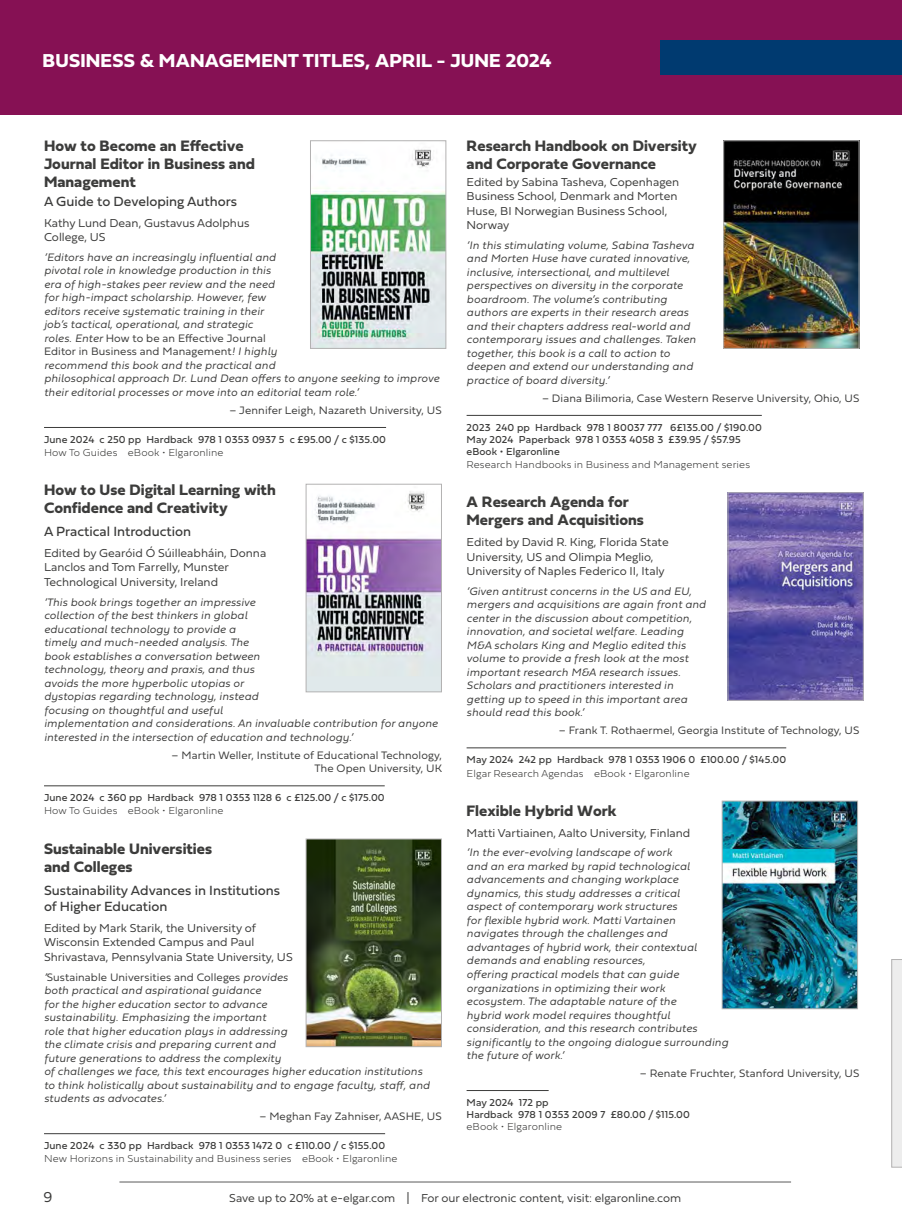
<style>
.page{position:relative;width:902px;height:1225px;background:#fff}
.page>*{position:absolute;margin:0;border:0;box-sizing:border-box;transform-origin:0 0}
.t1{font:700 19.5px "Fieldwork Hum";letter-spacing:.01em;color:#fff}
.t2{font:700 15.75px/18px "Fieldwork Hum";color:#3c3c3b}
.t3{font:15px "Fieldwork Hum Light";color:#3c3c3b}
.t4{font:13.8px/16.5px "Fieldwork Hum";color:#3c3c3b}
.t5{font:12px/14.4px "Fieldwork Hum Light";color:#3c3c3b}
.t6{font:italic 300 11.25px/13.5px "Fieldwork";letter-spacing:.01em;color:#3c3c3b}
.t7{font:11.25px/13.5px "Fieldwork Hum Light";letter-spacing:.01em;color:#3c3c3b}
.t8{font:10.5px/12px "Fieldwork Hum";letter-spacing:.01em;color:#3c3c3b}
.t9{font:100 10.5px "Fieldwork Hum";letter-spacing:.01em;color:#3c3c3b}
.s1{font-family:"Fieldwork";font-weight:300;font-style:italic}
.s2{font-size:18px}
</style>
<div class="page">
<hr style="left:119px;top:1181px;width:672px;height:1px;background:#3c3c3b">
<hr style="left:44px;top:427px;width:342px;height:1px;background:#3c3c3b">
<hr style="left:44px;top:785px;width:340px;height:1px;background:#3c3c3b">
<hr style="left:44px;top:1133px;width:341px;height:1px;background:#3c3c3b">
<hr style="left:466px;top:415px;width:295px;height:1px;background:#3c3c3b">
<hr style="left:466px;top:747px;width:320px;height:1px;background:#3c3c3b">
<hr style="left:466px;top:1090px;width:82px;height:1px;background:#3c3c3b">
<div style="left:0;top:0;width:901px;height:115px;background:#861154"></div>
<div style="left:660px;top:40px;width:241px;height:34px;background:#003a70"></div>
<img style="left:308px;top:491px;width:132px;height:199px">
<div style="left:306px;top:484px;width:136px;height:208px;border:1px solid #b3b2b2"></div>
<img style="left:725px;top:142px;width:132px;height:205px">
<div style="left:723px;top:140px;width:136px;height:209px;border:1px solid #b3b2b2"></div>
<img style="left:729px;top:494px;width:132px;height:205px">
<div style="left:727px;top:492px;width:136px;height:209px;border:1px solid #b3b2b2"></div>
<img style="left:312px;top:149px;width:132px;height:198px">
<div style="left:310px;top:140px;width:136px;height:209px;border:1px solid #b3b2b2"></div>
<img style="left:308px;top:840px;width:132px;height:205px">
<div style="left:306px;top:838px;width:136px;height:209px;border:1px solid #b3b2b2"></div>
<img style="left:723px;top:802px;width:132px;height:205px">
<div style="left:721px;top:800px;width:136px;height:209px;border:1px solid #b3b2b2"></div>
<svg style="left:891px;top:959px;width:10px;height:208px;background:#e6e6e6"></svg>
<h1 class="t1" style="left:43px;top:45px;width:510px">BUSINESS &amp; MANAGEMENT TITLES, APRIL - JUNE 2024</h1>
<h2 class="t2" style="left:44px;top:136px;width:212px">How to Become an Effective<br>Journal Editor in Business and<br>Management</h2>
<p class="t4" style="left:44px;top:192px;width:194px">A Guide to Developing Authors</p>
<p class="t5" style="left:44px;top:215px;width:207px">Kathy Lund Dean, Gustavus Adolphus<br>College, US</p>
<p class="t6" style="left:44px;top:250px;width:233px">‘Editors have an increasingly influential and pivotal role in knowledge production in this era of high-stakes peer review and the need for high-impact scholarship. However, few editors receive systematic training in their job’s tactical, operational, and strategic</p>
<p class="t7" style="left:44px;top:331px;width:234px"><span class="s1">roles. Enter</span> How to be an Effective Journal<br>Editor in Business and Management<span class="s1">! I highly</span></p>
<p class="t6" style="left:44px;top:358px;width:397px">recommend this book and the practical and<br>philosophical approach Dr. Lund Dean offers to anyone seeking to improve their editorial processes or move into an editorial team role.’</p>
<p class="t7" style="left:229px;top:403px;width:214px">– Jennifer Leigh, Nazareth University, US</p>
<p class="t8" style="left:44px;top:433px;width:343px">June 2024 c 250 pp Hardback 978 1 0353 0937 5 c £95.00 / c $135.00</p>
<p class="t9" style="left:44px;top:444px;width:181px">How To Guides eBook • Elgaronline</p>
<h2 class="t2" style="left:44px;top:480px;width:233px">How to Use Digital Learning with<br>Confidence and Creativity</h2>
<p class="t4" style="left:44px;top:523px;width:148px">A Practical Introduction</p>
<p class="t5" style="left:44px;top:545px;width:224px">Edited by Gearóid Ó Súilleabháin, Donna<br>Lanclos and Tom Farrelly, Munster<br>Technological University, Ireland</p>
<p class="t6" style="left:44px;top:595px;width:395px">‘This book brings together an impressive<br>collection of the best thinkers in global<br>educational technology to provide a<br>timely and much-needed analysis. The<br>book establishes a conversation between<br>technology, theory and praxis, and thus<br>avoids the more hyperbolic utopias or<br>dystopias regarding technology, instead<br>focusing on thoughtful and useful<br>implementation and considerations. An invaluable contribution for anyone interested in the intersection of education and technology.’</p>
<p class="t7" style="left:172px;top:747px;width:272px;text-align:right">– Martin Weller, Institute of Educational Technology,<br>The Open University, UK</p>
<p class="t8" style="left:44px;top:791px;width:342px">June 2024 c 360 pp Hardback 978 1 0353 1128 6 c £125.00 / c $175.00</p>
<p class="t9" style="left:44px;top:802px;width:181px">How To Guides eBook • Elgaronline</p>
<h2 class="t2" style="left:44px;top:839px;width:169px">Sustainable Universities and Colleges</h2>
<p class="t4" style="left:44px;top:881px;width:237px">Sustainability Advances in Institutions of Higher Education</p>
<p class="t5" style="left:44px;top:920px;width:250px">Edited by Mark Starik, the University of<br>Wisconsin Extended Campus and Paul<br>Shrivastava, Pennsylvania State University, US</p>
<p class="t7" style="left:44px;top:969px;width:245px"><span class="s1">‘</span>Sustainable Universities and Colleges <span class="s1">provides</span></p>
<p class="t6" style="left:44px;top:983px;width:387px">both practical and aspirational guidance<br>for the higher education sector to advance<br>sustainability. Emphasizing the important<br>role that higher education plays in addressing<br>the climate crisis and preparing current and<br>future generations to address the complexity<br>of challenges we face, this text encourages higher education institutions to think holistically about sustainability and to engage faculty, staff, and students as advocates.’</p>
<p class="t7" style="left:259px;top:1108px;width:184px">– Meghan Fay Zahniser, AASHE, US</p>
<p class="t8" style="left:44px;top:1139px;width:342px">June 2024 c 330 pp Hardback 978 1 0353 1472 0 c £110.00 / c $155.00</p>
<p class="t9" style="left:44px;top:1150px;width:355px">New Horizons in Sustainability and Business series eBook • Elgaronline</p>
<h2 class="t2" style="left:466px;top:136px;width:232px">Research Handbook on Diversity and Corporate Governance</h2>
<p class="t5" style="left:466px;top:174px;width:214px">Edited by Sabina Tasheva, Copenhagen<br>Business School, Denmark and Morten<br>Huse, BI Norwegian Business School,<br>Norway</p>
<p class="t6" style="left:466px;top:238px;width:231px">‘In this stimulating volume, Sabina Tasheva and Morten Huse have curated innovative, inclusive, intersectional, and multilevel perspectives on diversity in the corporate boardroom. The volume’s contributing authors are experts in their research areas and their chapters address real-world and contemporary issues and challenges. Taken together, this book is a call to action to deepen and extend our understanding and practice of board diversity.’</p>
<p class="t7" style="left:542px;top:390px;width:319px">– Diana Bilimoria, Case Western Reserve University, Ohio, US</p>
<p class="t8" style="left:466px;top:421px;width:297px">2023 240 pp Hardback 978 1 80037 777 6£135.00 / $190.00<br>May 2024 Paperback 978 1 0353 4058 3 £39.95 / $57.95 eBook • Elgaronline</p>
<p class="t9" style="left:466px;top:456px;width:285px">Research Handbooks in Business and Management series</p>
<h2 class="t2" style="left:466px;top:492px;width:179px">A Research Agenda for<br>Mergers and Acquisitions</h2>
<p class="t5" style="left:466px;top:534px;width:204px">Edited by David R. King, Florida State<br>University, US and Olimpia Meglio,<br>University of Naples Federico II, Italy</p>
<p class="t6" style="left:466px;top:584px;width:241px">‘Given antitrust concerns in the US and EU, mergers and acquisitions are again front and center in the discussion about competition, innovation, and societal welfare. Leading M&amp;A scholars King and Meglio edited this volume to provide a fresh look at the most important research M&amp;A research issues.<br>Scholars and practitioners interested in getting up to speed in this important area should read this book.’</p>
<p class="t7" style="left:559px;top:723px;width:302px">– Frank T. Rothaermel, Georgia Institute of Technology, US</p>
<p class="t8" style="left:466px;top:753px;width:321px">May 2024 242 pp Hardback 978 1 0353 1906 0 £100.00 / $145.00</p>
<p class="t9" style="left:466px;top:764px;width:224px">Elgar Research Agendas eBook • Elgaronline</p>
<h2 class="t2" style="left:466px;top:801px;width:151px">Flexible Hybrid Work</h2>
<p class="t5" style="left:466px;top:824px;width:225px">Matti Vartiainen, Aalto University, Finland</p>
<p class="t6" style="left:466px;top:845px;width:263px">‘In the ever-evolving landscape of work<br>and an era marked by rapid technological advancements and changing workplace dynamics, this study addresses a critical<br>aspect of contemporary work structures<br>for flexible hybrid work. Matti Vartainen navigates through the challenges and advantages of hybrid work, their contextual demands and enabling resources,<br>offering practical models that can guide organizations in optimizing their work<br>ecosystem. The adaptable nature of the<br>hybrid work model requires thoughtful consideration, and this research contributes significantly to the ongoing dialogue surrounding the future of work.’</p>
<p class="t7" style="left:639px;top:1065px;width:221px">– Renate Fruchter, Stanford University, US</p>
<p class="t8" style="left:466px;top:1095px;width:225px">May 2024 172 pp<br>Hardback 978 1 0353 2009 7 £80.00 / $115.00</p>
<p class="t9" style="left:466px;top:1118px;width:97px">eBook • Elgaronline</p>
<h3 class="t3" style="left:44px;top:1184px;width:10px">9</h3>
<p class="t5" style="left:229px;top:1190px;width:453px">Save up to 20% at e-elgar.com <span class="s2">I</span> For our electronic content, visit: elgaronline.com</p>
</div>
